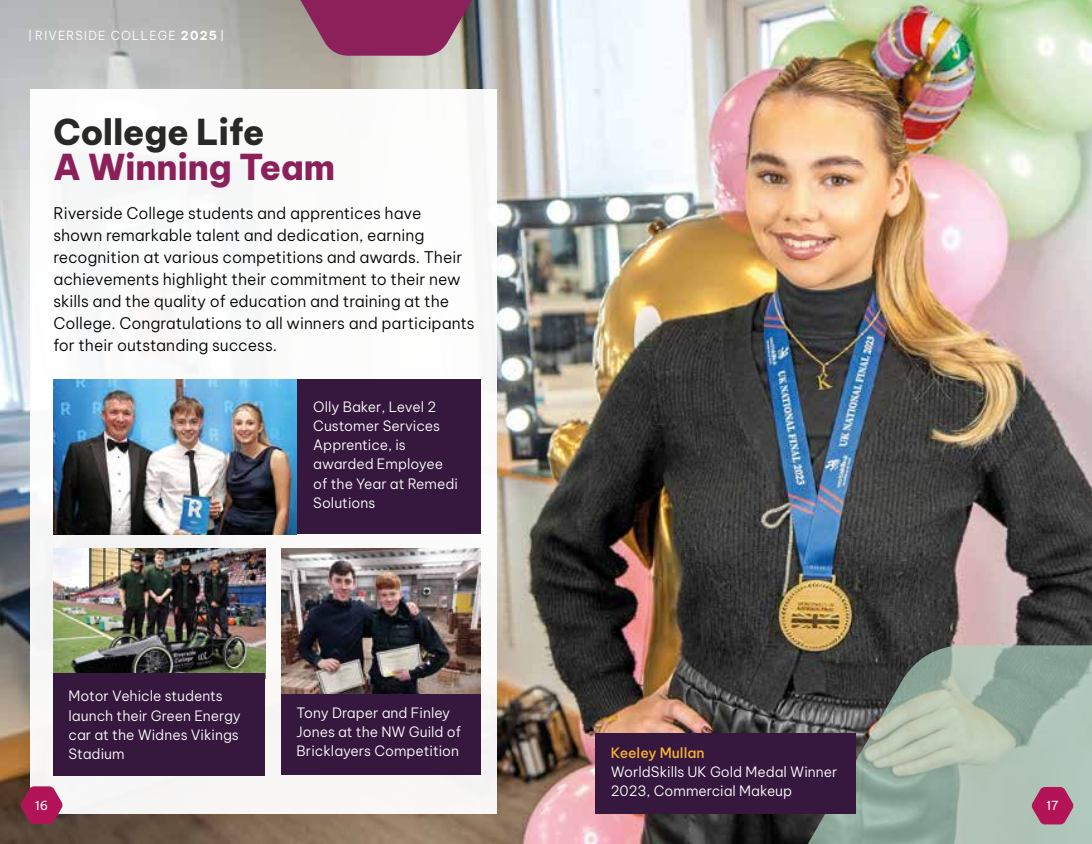
<style>
.page{position:relative;width:1092px;height:844px;background:#fff}
.page>*{position:absolute;margin:0;border:0;box-sizing:border-box;transform-origin:0 0}
.t1{font:800 35px "Be Vietnam Pro";letter-spacing:-.01em;color:#8b205a}
.t2{font:800 35px "Be Vietnam Pro";letter-spacing:-.015em;color:#282827}
.t3{font:300 15.75px/21.9px "Be Vietnam Pro";color:#000}
.t4{font:300 14px/19.2px "Be Vietnam Pro";color:#fff}
.t5{font:500 14px "Be Vietnam Pro";color:#f6b131}
.t6{font:300 12.25px "Be Vietnam Pro";letter-spacing:.1em;color:#fff}
.t7{font:12.25px "Be Vietnam Pro";color:#fff}
.s1{font-weight:700}
</style>
<div class="page">
<img style="left:0;top:0;width:1091px;height:843px">
<div style="left:30px;top:89px;width:466px;height:725px;background:#fff"></div>
<svg style="left:792px;top:645px;width:299px;height:198px;background:#8e9e92"></svg>
<svg style="left:1031px;top:786px;width:42px;height:38px;background:#b1406f"></svg>
<svg style="left:292px;top:0;width:188px;height:56px;background:#8c3e66"></svg>
<img style="left:281px;top:548px;width:199px;height:146px">
<img style="left:53px;top:548px;width:212px;height:125px">
<img style="left:53px;top:379px;width:243px;height:155px">
<div style="left:296px;top:379px;width:184px;height:155px;background:#36183e"></div>
<div style="left:53px;top:673px;width:212px;height:102px;background:#36183e"></div>
<div style="left:281px;top:694px;width:199px;height:81px;background:#36183e"></div>
<svg style="left:21px;top:786px;width:42px;height:37px;background:#a92d5f"></svg>
<div style="left:595px;top:733px;width:260px;height:80px;background:#36183e"></div>
<p class="t6" style="left:35px;top:25px;width:183px">RIVERSIDE COLLEGE <span class="s1">2025</span></p>
<h1 class="t2" style="left:53px;top:102px;width:213px">College Life</h1>
<h1 class="t1" style="left:53px;top:137px;width:283px">A Winning Team</h1>
<p class="t3" style="left:53px;top:201px;width:423px">Riverside College students and apprentices have<br>shown remarkable talent and dedication, earning recognition at various competitions and awards. Their achievements highlight their commitment to their new skills and the quality of education and training at the College. Congratulations to all winners and participants for their outstanding success.</p>
<p class="t4" style="left:313px;top:395px;width:146px">Olly Baker, Level 2<br>Customer Services<br>Apprentice, is awarded Employee of the Year at Remedi<br>Solutions</p>
<p class="t7" style="left:35px;top:794px;width:15px">16</p>
<p class="t4" style="left:68px;top:685px;width:174px">Motor Vehicle students launch their Green Energy car at the Widnes Vikings<br>Stadium</p>
<p class="t4" style="left:296px;top:701px;width:166px">Tony Draper and Finley<br>Jones at the NW Guild of<br>Bricklayers Competition</p>
<p class="t5" style="left:610px;top:740px;width:95px">Keeley Mullan</p>
<p class="t4" style="left:610px;top:760px;width:228px">WorldSkills UK Gold Medal Winner<br>2023, Commercial Makeup</p>
<p class="t7" style="left:1046px;top:795px;width:13px">17</p>
</div>
